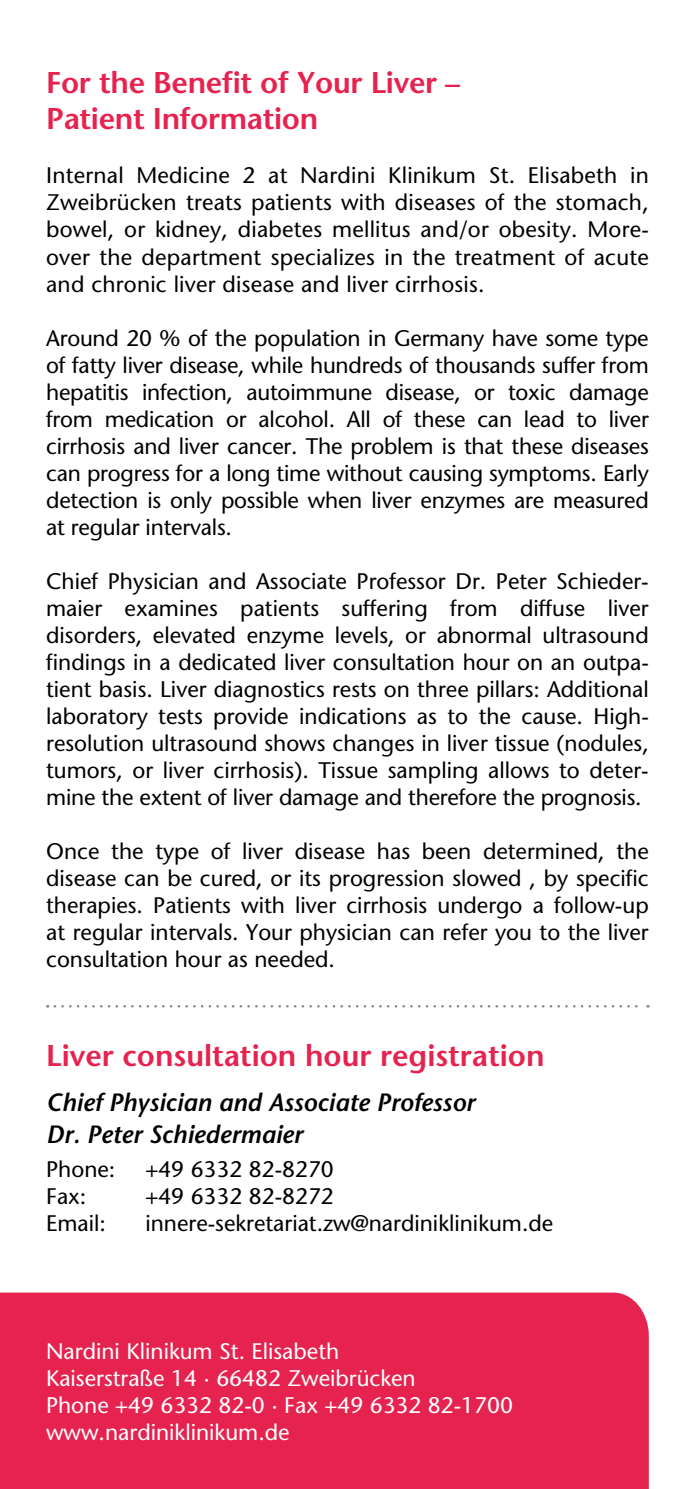
<style>
.page{position:relative;width:695px;height:1489px;background:#fff}
.page>*{position:absolute;margin:0;border:0;box-sizing:border-box;transform-origin:0 0}
.t1{font:600 30px/36px "Stone Sans";letter-spacing:-.01em;color:#e6224f}
.t2{font:italic 600 25px/32.5px "Stone Sans";color:#000}
.t3{font:22.5px/27px "Stone Sans";color:#000;text-align:justify}
.t4{font:22.5px/27px "Stone Sans";color:#fff}
</style>
<div class="page">
<div style="left:0;top:1292px;width:648px;height:196px;background:#e6224f"></div>
<svg style="left:55px;top:1005px;width:593px;height:2px"></svg>
<h1 class="t1" style="left:46px;top:65px;width:415px">For the Benefit of Your Liver –<br>Patient Information</h1>
<p class="t3" style="left:46px;top:162px;width:604px">Internal Medicine 2 at Nardini Klinikum St. Elisabeth in Zweibrücken treats patients with diseases of the stomach, bowel, or kidney, diabetes mellitus and/or obesity. More&shy;over the department specializes in the treatment of acute and chronic liver disease and liver cirrhosis.</p>
<p class="t3" style="left:46px;top:324px;width:604px">Around 20 % of the population in Germany have some type of fatty liver disease, while hundreds of thousands suffer from hepatitis infection, autoimmune disease, or toxic damage from medication or alcohol. All of these can lead to liver cirrhosis and liver cancer. The problem is that these diseases can progress for a long time without causing symptoms. Early detection is only possible when liver enzymes are measured at regular intervals.</p>
<p class="t3" style="left:46px;top:567px;width:604px">Chief Physician and Associate Professor Dr. Peter Schieder&shy;maier examines patients suffering from diffuse liver disorders, elevated enzyme levels, or abnormal ultrasound findings in a dedicated liver consultation hour on an outpa&shy;tient basis. Liver diagnostics rests on three pillars: Additional laboratory tests provide indications as to the cause. High&shy;resolution ultrasound shows changes in liver tissue (nodules, tumors, or liver cirrhosis). Tissue sampling allows to deter&shy;mine the extent of liver damage and therefore the prognosis.</p>
<p class="t3" style="left:46px;top:837px;width:604px">Once the type of liver disease has been determined, the disease can be cured, or its progression slowed , by specific therapies. Patients with liver cirrhosis undergo a follow-up at regular intervals. Your physician can refer you to the liver consultation hour as needed.</p>
<h1 class="t1" style="left:46px;top:1037px;width:500px">Liver consultation hour registration</h1>
<p class="t2" style="left:46px;top:1085px;width:430px">Chief Physician and Associate Professor<br>Dr. Peter Schiedermaier</p>
<p class="t3" style="left:46px;top:1155px;width:71px">Phone:</p>
<p class="t3" style="left:145px;top:1155px;width:190px">+49 6332 82-8270</p>
<p class="t3" style="left:46px;top:1182px;width:42px">Fax:</p>
<p class="t3" style="left:145px;top:1182px;width:190px">+49 6332 82-8272</p>
<p class="t3" style="left:46px;top:1209px;width:61px">Email:</p>
<p class="t3" style="left:145px;top:1209px;width:409px">innere-sekretariat.zw@nardiniklinikum.de</p>
<p class="t4" style="left:46px;top:1337px;width:468px">Nardini Klinikum St. Elisabeth<br>Kaiserstraße 14 · 66482 Zweibrücken<br>Phone +49 6332 82-0 · Fax +49 6332 82-1700 www.nardiniklinikum.de</p>
</div>
